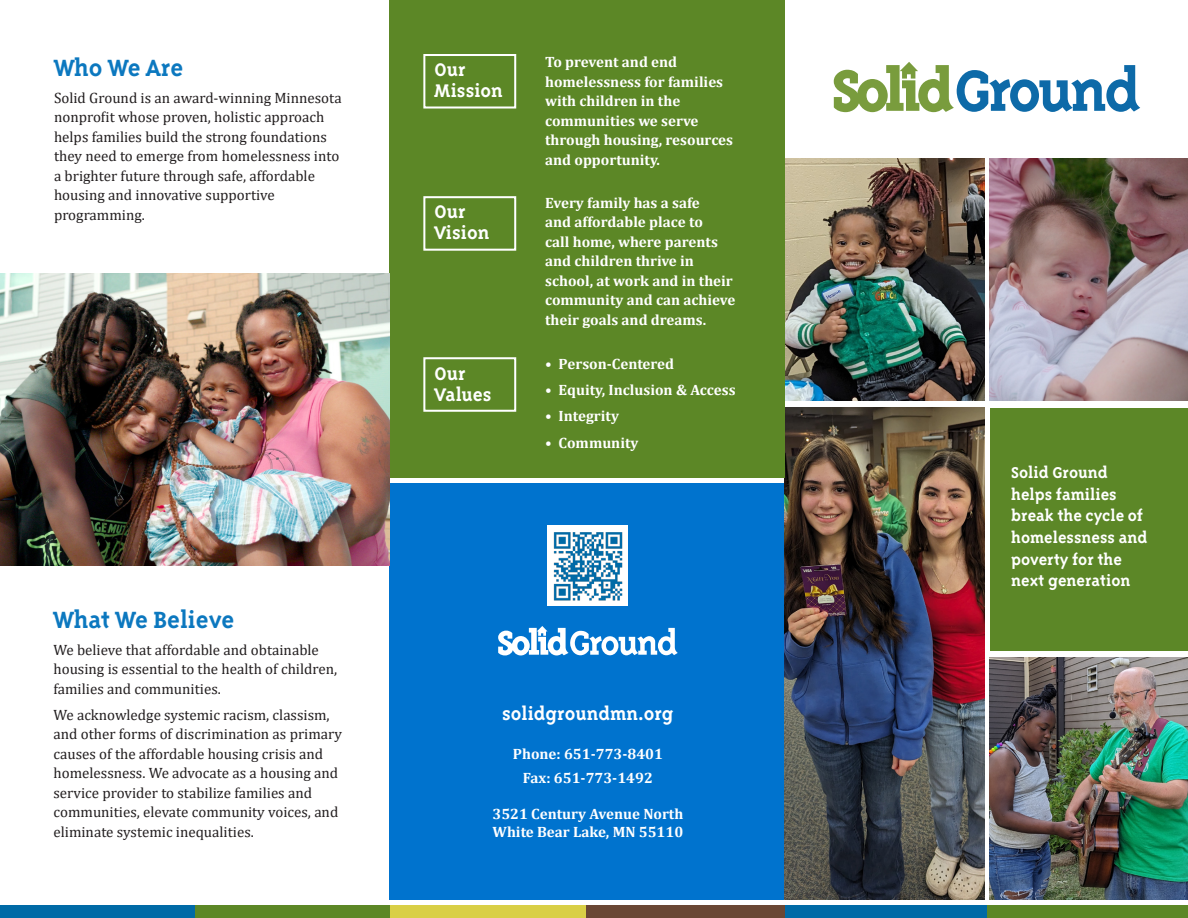
<style>
.page{position:relative;width:1188px;height:918px;background:#fff}
.page>*{position:absolute;margin:0;border:0;box-sizing:border-box;transform-origin:0 0}
.t1{font:700 27px "Triplex Serif OT";color:#0c78bf}
.t2{font:700 21px/21px "Triplex Serif OT";color:#fff}
.t3{font:700 18px/21.6px "Triplex Serif OT";color:#fff}
.t4{font:15px/19.5px "Cambria";color:#231f20}
.t5{font:700 15px/19.5px "Cambria";color:#fff}
</style>
<div class="page">
<div style="left:389px;top:483px;width:397px;height:417px;background:#0073ce"></div>
<svg style="left:834px;top:62px;width:306px;height:50px"></svg>
<img style="left:785px;top:158px;width:199px;height:243px">
<div style="left:990px;top:408px;width:198px;height:242px;background:#5c8727"></div>
<img style="left:990px;top:158px;width:198px;height:243px">
<img style="left:785px;top:408px;width:199px;height:492px">
<img style="left:990px;top:658px;width:198px;height:242px">
<svg style="left:498px;top:626px;width:180px;height:29px"></svg>
<div style="left:390px;top:0;width:395px;height:478px;background:#5c8726"></div>
<div style="left:423px;top:54px;width:93px;height:55px;border:2px solid #fff"></div>
<div style="left:423px;top:196px;width:93px;height:55px;border:2px solid #fff"></div>
<div style="left:423px;top:357px;width:93px;height:55px;border:2px solid #fff"></div>
<img style="left:0;top:274px;width:390px;height:291px">
<div style="left:586px;top:905px;width:200px;height:13px;background:#6a4734"></div>
<div style="left:389px;top:905px;width:197px;height:13px;background:#d9cf46"></div>
<div style="left:195px;top:905px;width:195px;height:13px;background:#5c8726"></div>
<div style="left:0;top:905px;width:195px;height:13px;background:#006aa6"></div>
<div style="left:986px;top:905px;width:202px;height:13px;background:#5c8726"></div>
<div style="left:786px;top:905px;width:201px;height:13px;background:#006aa6"></div>
<img style="left:547px;top:525px;width:81px;height:81px">
<p class="t1" style="left:54px;top:53px;width:131px">Who We Are</p>
<p class="t4" style="left:54px;top:88px;width:289px">Solid Ground is an award-winning Minnesota nonprofit whose proven, holistic approach helps families build the strong foundations they need to emerge from homelessness into a brighter future through safe, affordable housing and innovative supportive programming.</p>
<p class="t1" style="left:53px;top:605px;width:182px">What We Believe</p>
<p class="t4" style="left:53px;top:640px;width:285px">We believe that affordable and obtainable housing is essential to the health of children, families and communities.</p>
<p class="t4" style="left:53px;top:705px;width:290px">We acknowledge systemic racism, classism, and other forms of discrimination as primary causes of the affordable housing crisis and homelessness. We advocate as a housing and service provider to stabilize families and communities, elevate community voices, and eliminate systemic inequalities.</p>
<p class="t2" style="left:434px;top:59px;width:70px">Our<br>Mission</p>
<p class="t5" style="left:545px;top:52px;width:190px">To prevent and end homelessness for families with children in the communities we serve through housing, resources and opportunity.</p>
<p class="t2" style="left:434px;top:201px;width:56px">Our<br>Vision</p>
<p class="t5" style="left:545px;top:192px;width:192px">Every family has a safe<br>and affordable place to<br>call home, where parents and children thrive in school, at work and in their community and can achieve their goals and dreams.</p>
<p class="t2" style="left:434px;top:363px;width:59px">Our<br>Values</p>
<p class="t5" style="left:545px;top:354px;width:131px">• Person-Centered</p>
<p class="t5" style="left:545px;top:380px;width:192px">• Equity, Inclusion &amp; Access</p>
<p class="t5" style="left:545px;top:406px;width:75px">• Integrity</p>
<p class="t5" style="left:545px;top:432px;width:95px">• Community</p>
<p class="t2" style="left:502px;top:703px;width:173px">solidgroundmn.org</p>
<p class="t5" style="left:513px;top:743px;width:152px">Phone: 651-773-8401</p>
<p class="t5" style="left:523px;top:768px;width:131px">Fax: 651-773-1492</p>
<p class="t5" style="left:492px;top:805px;width:192px;line-height:18px">3521 Century Avenue North<br>White Bear Lake, MN 55110</p>
<p class="t3" style="left:1011px;top:462px;width:138px">Solid Ground helps families break the cycle of homelessness and poverty for the next generation</p>
</div>
